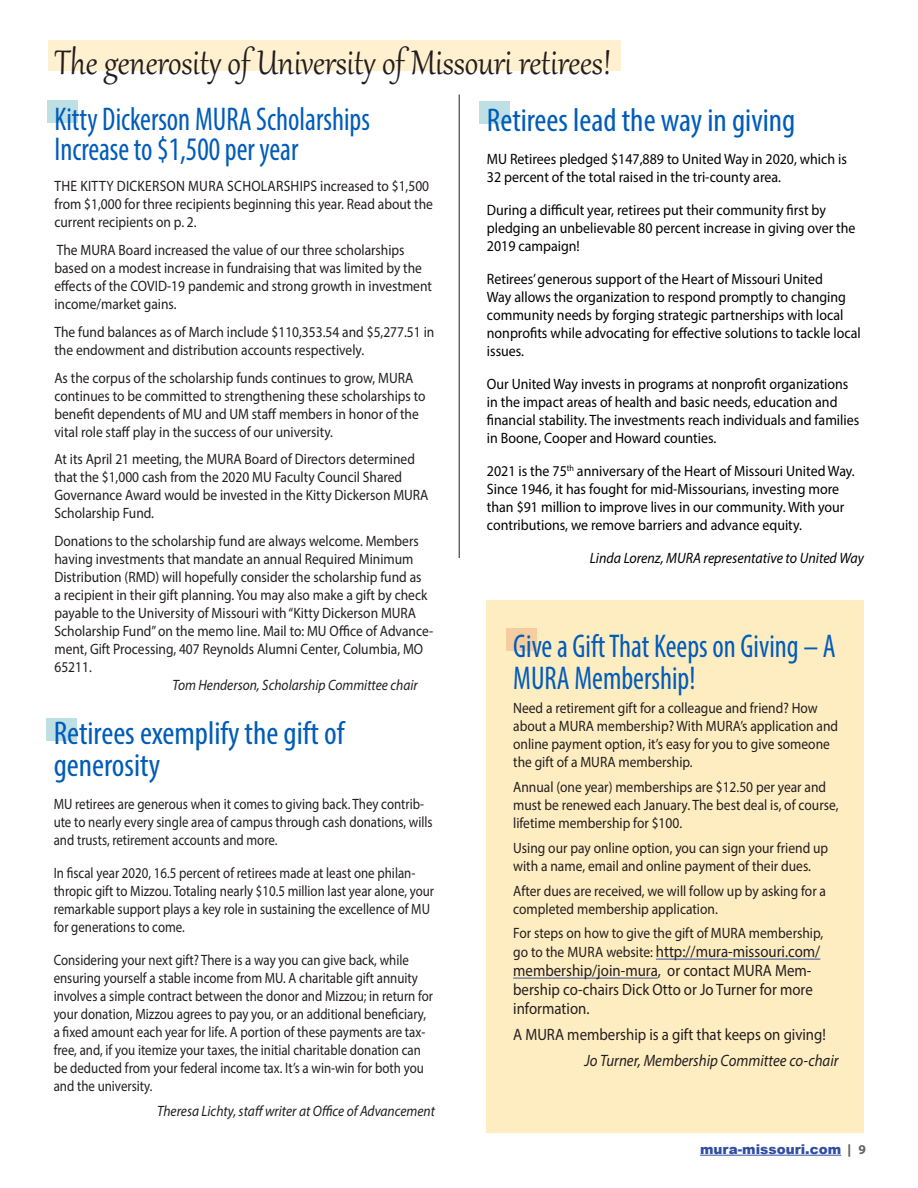
<style>
.page{position:relative;width:918px;height:1188px;background:#fff}
.page>*{position:absolute;margin:0;border:0;box-sizing:border-box;transform-origin:0 0}
.t1{font:42px "Gabriola";color:#221e1f;scale:.9 1}
.t2{font:condensed 33px/30px "Myriad Pro";color:#005cb9;scale:.9 1}
.t3{font:condensed 33px/31.5px "Myriad Pro";color:#005cb9}
.t4{font:16.5px/19px "Myriad Pro";color:#221e1f;scale:.9 1}
.t5{font:italic 16.5px "Myriad Pro";color:#221e1f;scale:.9 1}
.t6{font:15px/18px "Myriad Pro";color:#221e1f;scale:.9 1}
.t7{font:15px/18px "Myriad Pro";color:#000;scale:.93 1}
.t8{font:15px/18px "Myriad Pro";color:#221e1f;scale:.86 1}
.t9{font:italic 15px "Myriad Pro";color:#221e1f;scale:.9 1}
.t10{font:italic 15px "Myriad Pro";color:#000;scale:.93 1}
.t11{font:900 13.5px "Arial";color:#324ea2}
.s1{font-size:15px}
.s2{color:#626366}
.s3{font-family:"Myriad Pro";font-weight:700;color:#626366}
</style>
<div class="page">
<hr style="left:700px;top:1155px;width:141px;height:1px;background:#324ea2">
<div style="left:486px;top:600px;width:378px;height:532px;background:#ffedc2"></div>
<div style="left:47px;top:100px;width:31px;height:23px;background:#bee0e4"></div>
<div style="left:506px;top:628px;width:31px;height:23px;background:#f7cc9f"></div>
<hr style="left:656px;top:959px;width:164px;height:1px;background:#324ea2">
<hr style="left:513px;top:978px;width:145px;height:1px;background:#324ea2">
<div style="left:46px;top:718px;width:31px;height:23px;background:#bee0e4"></div>
<div style="left:479px;top:101px;width:30px;height:23px;background:#bee0e4"></div>
<div style="left:48px;top:40px;width:573px;height:31px;background:#fff1d0"></div>
<hr style="left:459px;top:94px;width:1px;height:464px;background:#221e1f">
<h1 class="t1" style="left:55px;top:35px;width:620px">The generosity of University of Missouri retirees!</h1>
<h2 class="t2" style="left:54px;top:104px;width:352px">Kitty Dickerson MURA Scholarships<br>Increase to $1,500 per year</h2>
<p class="t6" style="left:54px;top:177px;width:422px">THE KITTY DICKERSON MURA SCHOLARSHIPS increased to $1,500 from $1,000 for three recipients beginning this year. Read about the current recipients on p. 2.</p>
<p class="t6" style="left:54px;top:241px;width:421px">The MURA Board increased the value of our three scholarships based on a modest increase in fundraising that was limited by the effects of the COVID-19 pandemic and strong growth in investment income/market gains.</p>
<p class="t6" style="left:54px;top:323px;width:424px">The fund balances as of March include $110,353.54 and $5,277.51 in the endowment and distribution accounts respectively.</p>
<p class="t6" style="left:54px;top:368px;width:414px">As the corpus of the scholarship funds continues to grow, MURA continues to be committed to strengthening these scholarships to benefit dependents of MU and UM staff members in honor of the vital role staff play in the success of our university.</p>
<p class="t6" style="left:54px;top:450px;width:417px">At its April 21 meeting, the MURA Board of Directors determined that the $1,000 cash from the 2020 MU Faculty Council Shared Governance Award would be invested in the Kitty Dickerson MURA Scholarship Fund.</p>
<p class="t6" style="left:54px;top:532px;width:422px">Donations to the scholarship fund are always welcome. Members having investments that mandate an annual Required Minimum Distribution (RMD) will hopefully consider the scholarship fund as<br>a recipient in their gift planning. You may also make a gift by check payable to the University of Missouri with “Kitty Dickerson MURA Scholarship Fund” on the memo line. Mail to: MU Office of Advance&shy;ment, Gift Processing, 407 Reynolds Alumni Center, Columbia, MO 65211.</p>
<p class="t9" style="left:172px;top:676px;width:274px">Tom Henderson, Scholarship Committee chair</p>
<h2 class="t3" style="left:54px;top:717px;width:292px">Retirees exemplify the gift of generosity</h2>
<p class="t8" style="left:54px;top:795px;width:442px">MU retirees are generous when it comes to giving back. They contrib&shy;ute to nearly every single area of campus through cash donations, wills and trusts, retirement accounts and more.</p>
<p class="t8" style="left:54px;top:864px;width:444px">In fiscal year 2020, 16.5 percent of retirees made at least one philan&shy;thropic gift to Mizzou. Totaling nearly $10.5 million last year alone, your remarkable support plays a key role in sustaining the excellence of MU for generations to come.</p>
<p class="t8" style="left:54px;top:951px;width:443px">Considering your next gift? There is a way you can give back, while ensuring yourself a stable income from MU. A charitable gift annuity involves a simple contract between the donor and Mizzou; in return for your donation, Mizzou agrees to pay you, or an additional beneficiary, a fixed amount each year for life. A portion of these payments are tax&shy;free, and, if you itemize your taxes, the initial charitable donation can be deducted from your federal income tax. It’s a win-win for both you and the university.</p>
<p class="t9" style="left:157px;top:1101px;width:310px">Theresa Lichty, staff writer at Office of Advancement</p>
<h2 class="t3" style="left:487px;top:104px;width:310px">Retirees lead the way in giving</h2>
<p class="t7" style="left:487px;top:149px;width:389px">MU Retirees pledged $147,889 to United Way in 2020, which is<br>32 percent of the total raised in the tri-county area.</p>
<p class="t7" style="left:487px;top:200px;width:398px">During a difficult year, retirees put their community first by pledging an unbelievable 80 percent increase in giving over the<br>2019 campaign!</p>
<p class="t7" style="left:487px;top:269px;width:404px">Retirees’ generous support of the Heart of Missouri United<br>Way allows the organization to respond promptly to changing community needs by forging strategic partnerships with local nonprofits while advocating for effective solutions to tackle local issues.</p>
<p class="t7" style="left:487px;top:374px;width:402px">Our United Way invests in programs at nonprofit organizations in the impact areas of health and basic needs, education and financial stability. The investments reach individuals and families in Boone, Cooper and Howard counties.</p>
<p class="t7" style="left:487px;top:461px;width:397px">2021 is the 75<sup>th</sup> anniversary of the Heart of Missouri United Way.<br>Since 1946, it has fought for mid-Missourians, investing more than $91 million to improve lives in our community. With your contributions, we remove barriers and advance equity.</p>
<p class="t10" style="left:590px;top:548px;width:296px">Linda Lorenz, MURA representative to United Way</p>
<h2 class="t2" style="left:513px;top:630px;width:360px;line-height:31.5px">Give a Gift That Keeps on Giving – A<br>MURA Membership!</h2>
<p class="t6" style="left:513px;top:699px;width:363px">Need a retirement gift for a colleague and friend? How about a MURA membership? With MURA’s application and online payment option, it’s easy for you to give someone the gift of a MURA membership.</p>
<p class="t6" style="left:513px;top:778px;width:363px">Annual (one year) memberships are $12.50 per year and must be renewed each January. The best deal is, of course, lifetime membership for $100.</p>
<p class="t6" style="left:513px;top:839px;width:352px">Using our pay online option, you can sign your friend up with a name, email and online payment of their dues.</p>
<p class="t6" style="left:513px;top:881px;width:349px">After dues are received, we will follow up by asking for a completed membership application.</p>
<p class="t6" style="left:513px;top:924px;width:346px">For steps on how to give the gift of MURA membership,</p>
<p class="t4" style="left:513px;top:942px;width:343px"><span class="s1">go to the MURA website:</span> http://mura-missouri.com/ membership/join-mura, or contact MURA Mem&shy;bership co-chairs Dick Otto or Jo Turner for more information.</p>
<p class="t4" style="left:513px;top:1025px;width:349px">A MURA membership is a gift that keeps on giving!</p>
<p class="t5" style="left:584px;top:1050px;width:284px">Jo Turner, Membership Committee co-chair</p>
<p class="t11" style="left:700px;top:1139px;width:168px">mura-missouri.com <span class="s2">|</span> <span class="s3">9</span></p>
</div>
